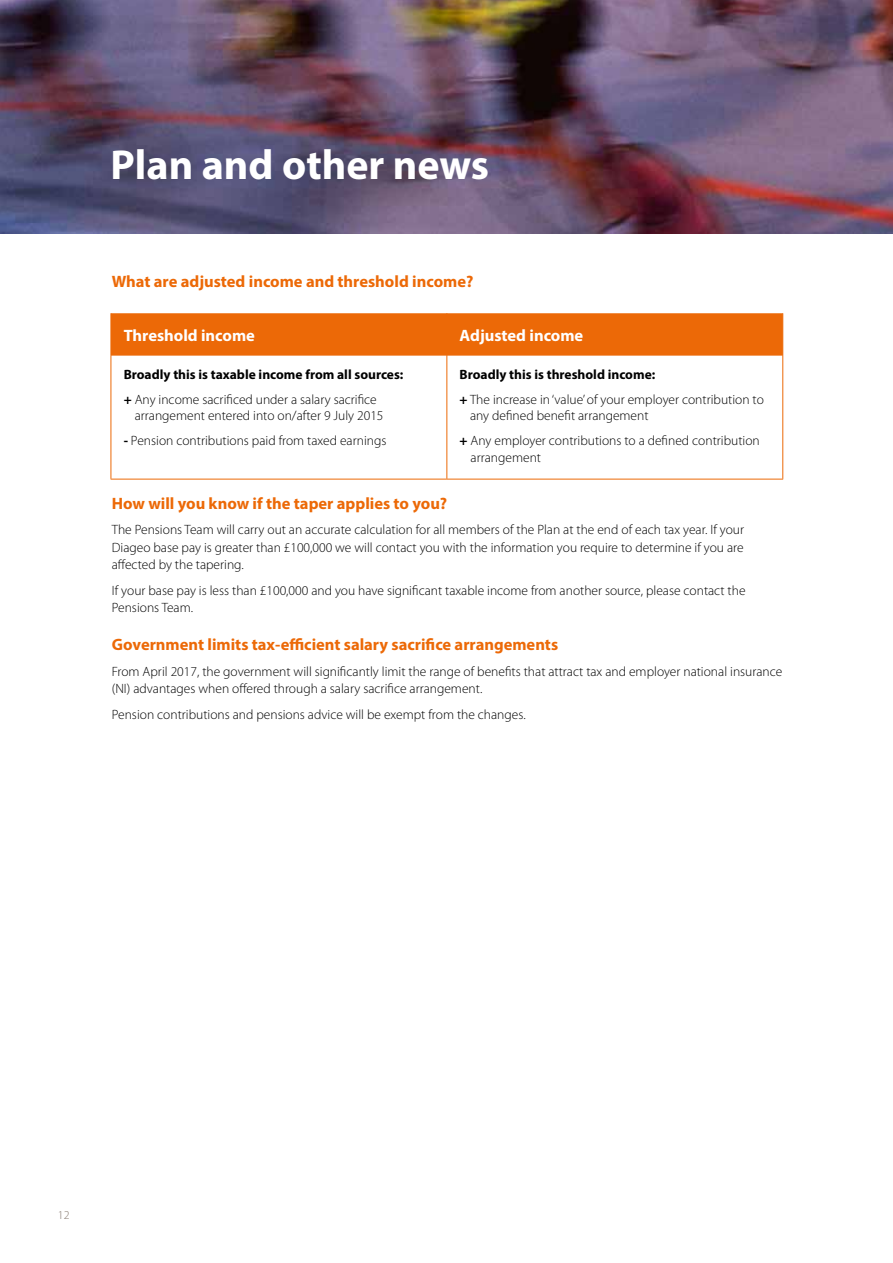
<style>
.page{position:relative;width:893px;height:1263px;background:#fff}
.page>*{position:absolute;margin:0;border:0;box-sizing:border-box;transform-origin:0 0}
.t1{font:700 42px "Myriad Pro";color:#fff}
.t2{font:700 16.5px "Myriad Pro";color:#ec6907}
.t3{font:700 16.5px "Myriad Pro";color:#fff}
.t4{font:300 13.5px/17.2px "Myriad Pro";color:#000}
.t5{font:700 13.5px/25px "Myriad Pro";color:#000}
.t6{font:300 12px "Myriad Pro";color:#85796f}
.s1{font-weight:300}
.s2{font-weight:700}
</style>
<div class="page">
<img style="left:0;top:0;width:893px;height:234px">
<div style="left:112px;top:313px;width:670px;height:43px;background:#ec6907"></div>
<svg style="left:112px;top:356px;width:670px;height:123px"></svg>
<hr style="left:111px;top:313px;width:1px;height:43px;background:#ec6907">
<hr style="left:446px;top:313px;width:1px;height:43px;background:#ec6907">
<hr style="left:782px;top:313px;width:1px;height:43px;background:#ec6907">
<hr style="left:111px;top:356px;width:1px;height:123px;background:#ec6907">
<hr style="left:446px;top:356px;width:1px;height:123px;background:#ec6907">
<hr style="left:782px;top:356px;width:1px;height:123px;background:#ec6907">
<hr style="left:111px;top:479px;width:336px;height:1px;background:#ec6907">
<hr style="left:447px;top:479px;width:336px;height:1px;background:#ec6907">
<h1 class="t1" style="left:111px;top:138px;width:380px">Plan and other news</h1>
<p class="t2" style="left:112px;top:270px;width:363px">What are adjusted income and threshold income?</p>
<p class="t3" style="left:124px;top:324px;width:133px">Threshold income</p>
<p class="t3" style="left:460px;top:324px;width:125px">Adjusted income</p>
<p class="t5" style="left:124px;top:361px;width:281px">Broadly this is taxable income from all sources: + <span class="s1">Any income sacrificed under a salary sacrifice</span></p>
<p class="t4" style="left:135px;top:407px;width:250px">arrangement entered into on/after 9 July 2015</p>
<p class="t4" style="left:124px;top:432px;width:264px"><span class="s2">-</span> Pension contributions paid from taxed earnings</p>
<p class="t4" style="left:460px;top:362px;width:306px;line-height:25px"><span class="s2">Broadly this is threshold income:<br>+</span> The increase in ‘value’ of your employer contribution to</p>
<p class="t4" style="left:460px;top:403px;width:302px;line-height:25px;text-indent:10px">any defined benefit arrangement<br><span class="s2">+</span> Any employer contributions to a defined contribution</p>
<p class="t4" style="left:471px;top:449px;width:72px">arrangement</p>
<p class="t2" style="left:112px;top:492px;width:337px">How will you know if the taper applies to you?</p>
<p class="t4" style="left:112px;top:521px;width:634px;text-align:justify">The Pensions Team will carry out an accurate calculation for all members of the Plan at the end of each tax year. If your Diageo base pay is greater than £100,000 we will contact you with the information you require to determine if you are affected by the tapering.</p>
<p class="t4" style="left:112px;top:582px;width:635px">If your base pay is less than £100,000 and you have significant taxable income from another source, please contact the<br>Pensions Team.</p>
<p class="t2" style="left:112px;top:634px;width:448px">Government limits tax-efficient salary sacrifice arrangements</p>
<p class="t4" style="left:112px;top:663px;width:672px">From April 2017, the government will significantly limit the range of benefits that attract tax and employer national insurance (NI) advantages when offered through a salary sacrifice arrangement.</p>
<p class="t4" style="left:112px;top:706px;width:415px">Pension contributions and pensions advice will be exempt from the changes.</p>
<p class="t6" style="left:58px;top:1208px;width:13px">12</p>
</div>
